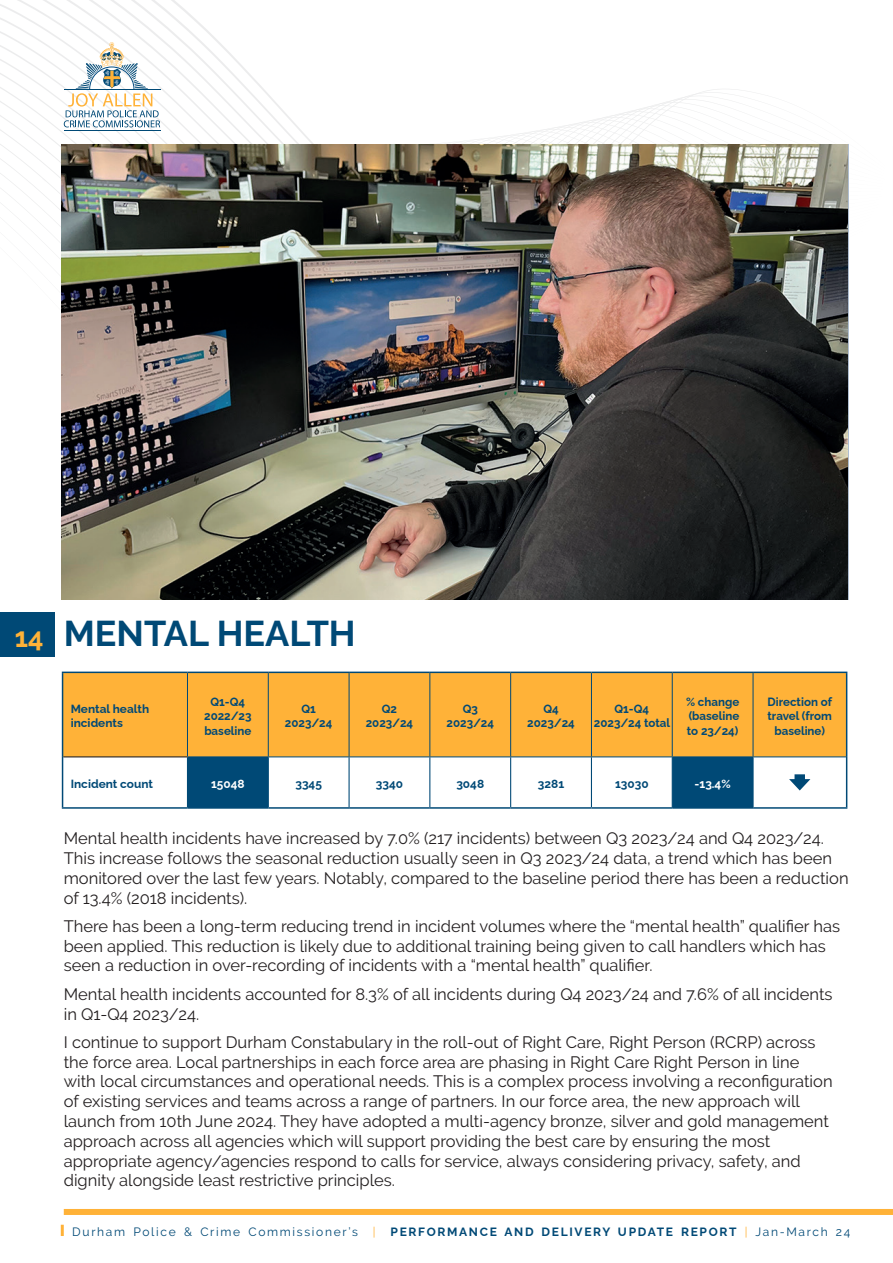
<style>
.page{position:relative;width:893px;height:1263px;background:#fff}
.page>*{position:absolute;margin:0;border:0;box-sizing:border-box;transform-origin:0 0}
.t1{font:700 36px "Raleway";color:#004976}
.t2{font:700 27px "Raleway";color:#ffb238}
.t3{font:16.5px/19.8px "Raleway";color:#231f20}
.t4{font:700 12px/14.4px "Raleway";color:#004976;text-align:center}
.t5{font:12px "Raleway";letter-spacing:.14em;color:#004976}
.t6{font:700 11.85px/14.2px "Raleway";color:#004976}
.t7{font:700 11.85px "Raleway";color:#fff}
.s1{color:#ffb238}
.s2{font-weight:700}
</style>
<div class="page">
<svg style="left:149px;top:0;width:700px;height:273px"></svg>
<div style="left:0;top:612px;width:54px;height:45px;background:#004976"></div>
<hr style="left:64px;top:130px;width:96px;height:1px;background:#004976">
<svg style="left:64px;top:43px;width:96px;height:84px"></svg>
<svg style="left:61px;top:1225px;width:3px;height:11px"></svg>
<div style="left:64px;top:1209px;width:829px;height:6px;background:#ffb238"></div>
<div style="left:63px;top:673px;width:783px;height:83px;background:#ffb238"></div>
<svg style="left:188px;top:757px;width:564px;height:50px"></svg>
<hr style="left:187px;top:757px;width:1px;height:50px;background:#004976">
<hr style="left:268px;top:757px;width:1px;height:50px;background:#004976">
<hr style="left:349px;top:757px;width:1px;height:50px;background:#004976">
<hr style="left:429px;top:757px;width:1px;height:50px;background:#004976">
<hr style="left:510px;top:757px;width:1px;height:50px;background:#004976">
<hr style="left:591px;top:757px;width:1px;height:50px;background:#004976">
<hr style="left:672px;top:757px;width:1px;height:50px;background:#004976">
<hr style="left:752px;top:757px;width:2px;height:50px;background:#004976">
<hr style="left:187px;top:673px;width:1px;height:83px;background:#004976">
<hr style="left:268px;top:673px;width:1px;height:83px;background:#004976">
<hr style="left:349px;top:673px;width:1px;height:83px;background:#004976">
<hr style="left:429px;top:673px;width:1px;height:83px;background:#004976">
<hr style="left:510px;top:673px;width:1px;height:83px;background:#004976">
<hr style="left:591px;top:673px;width:1px;height:83px;background:#004976">
<hr style="left:672px;top:673px;width:1px;height:83px;background:#004976">
<hr style="left:753px;top:673px;width:1px;height:83px;background:#004976">
<hr style="left:187px;top:756px;width:81px;height:1px;background:#004976">
<hr style="left:268px;top:756px;width:81px;height:1px;background:#004976">
<hr style="left:349px;top:756px;width:81px;height:1px;background:#004976">
<hr style="left:430px;top:756px;width:81px;height:1px;background:#004976">
<hr style="left:511px;top:756px;width:80px;height:1px;background:#004976">
<hr style="left:591px;top:756px;width:81px;height:1px;background:#004976">
<hr style="left:672px;top:756px;width:81px;height:1px;background:#004976">
<hr style="left:753px;top:756px;width:93px;height:1px;background:#004976">
<hr style="left:187px;top:672px;width:81px;height:1px;background:#004976">
<hr style="left:268px;top:672px;width:81px;height:1px;background:#004976">
<hr style="left:349px;top:672px;width:81px;height:1px;background:#004976">
<hr style="left:430px;top:672px;width:81px;height:1px;background:#004976">
<hr style="left:511px;top:672px;width:80px;height:1px;background:#004976">
<hr style="left:591px;top:672px;width:81px;height:1px;background:#004976">
<hr style="left:672px;top:672px;width:81px;height:1px;background:#004976">
<hr style="left:753px;top:672px;width:94px;height:1px;background:#004976">
<hr style="left:846px;top:673px;width:1px;height:84px;background:#004976">
<hr style="left:63px;top:756px;width:124px;height:1px;background:#231f20">
<hr style="left:62px;top:672px;width:125px;height:1px;background:#004976">
<hr style="left:62px;top:673px;width:1px;height:84px;background:#004976">
<hr style="left:62px;top:757px;width:1px;height:50px;background:#004976">
<hr style="left:846px;top:757px;width:1px;height:50px;background:#004976">
<hr style="left:62px;top:807px;width:125px;height:2px;background:#004976">
<hr style="left:187px;top:807px;width:81px;height:2px;background:#004976">
<hr style="left:268px;top:807px;width:81px;height:2px;background:#004976">
<hr style="left:349px;top:807px;width:81px;height:2px;background:#004976">
<hr style="left:430px;top:807px;width:81px;height:2px;background:#004976">
<hr style="left:511px;top:807px;width:80px;height:2px;background:#004976">
<hr style="left:591px;top:807px;width:81px;height:2px;background:#004976">
<hr style="left:672px;top:807px;width:81px;height:2px;background:#004976">
<hr style="left:753px;top:807px;width:94px;height:2px;background:#004976">
<svg style="left:789px;top:774px;width:21px;height:16px"></svg>
<img style="left:62px;top:145px;width:785px;height:455px">
<h2 class="t2" style="left:15px;top:616px;width:30px">14</h2>
<p class="t1" style="left:64px;top:605px;width:293px">MENTAL HEALTH</p>
<p class="t6" style="left:71px;top:700px;width:80px">Mental health incidents</p>
<p class="t4" style="left:204px;top:693px;width:49px">Q1-Q4<br>2022/23 baseline</p>
<p class="t4" style="left:301px;top:700px;width:16px">Q1</p>
<p class="t4" style="left:285px;top:715px;width:49px">2023/24</p>
<p class="t4" style="left:382px;top:700px;width:17px">Q2</p>
<p class="t4" style="left:366px;top:715px;width:49px">2023/24</p>
<p class="t4" style="left:446px;top:700px;width:49px">Q3<br>2023/24</p>
<p class="t4" style="left:527px;top:700px;width:49px">Q4<br>2023/24</p>
<p class="t4" style="left:615px;top:700px;width:36px">Q1-Q4</p>
<p class="t4" style="left:594px;top:715px;width:78px">2023/24 total</p>
<p class="t4" style="left:686px;top:693px;width:55px">% change</p>
<p class="t4" style="left:687px;top:707px;width:54px;text-align:left">(baseline to 23/24)</p>
<p class="t6" style="left:71px;top:775px;width:84px">Incident count</p>
<p class="t7" style="left:211px;top:774px;width:35px">15048</p>
<p class="t6" style="left:295px;top:775px;width:28px">3345</p>
<p class="t6" style="left:376px;top:775px;width:29px">3340</p>
<p class="t6" style="left:456px;top:775px;width:29px">3048</p>
<p class="t6" style="left:538px;top:775px;width:28px">3281</p>
<p class="t6" style="left:615px;top:775px;width:35px">13030</p>
<p class="t7" style="left:695px;top:774px;width:38px">-13.4%</p>
<p class="t4" style="left:767px;top:693px;width:66px">Direction of travel (from baseline)</p>
<p class="t3" style="left:64px;top:828px;width:786px">Mental health incidents have increased by 7.0% (217 incidents) between Q3 2023/24 and Q4 2023/24.<br>This increase follows the seasonal reduction usually seen in Q3 2023/24 data, a trend which has been monitored over the last few years. Notably, compared to the baseline period there has been a reduction of 13.4% (2018 incidents).</p>
<p class="t3" style="left:64px;top:916px;width:778px">There has been a long-term reducing trend in incident volumes where the “mental health” qualifier has been applied. This reduction is likely due to additional training being given to call handlers which has seen a reduction in over-recording of incidents with a “mental health” qualifier.</p>
<p class="t3" style="left:64px;top:984px;width:770px">Mental health incidents accounted for 8.3% of all incidents during Q4 2023/24 and 7.6% of all incidents in Q1-Q4 2023/24.</p>
<p class="t3" style="left:64px;top:1032px;width:770px">I continue to support Durham Constabulary in the roll-out of Right Care, Right Person (RCRP) across the force area. Local partnerships in each force area are phasing in Right Care Right Person in line with local circumstances and operational needs. This is a complex process involving a reconfiguration of existing services and teams across a range of partners. In our force area, the new approach will launch from 10th June 2024. They have adopted a multi-agency bronze, silver and gold management approach across all agencies which will support providing the best care by ensuring the most appropriate agency/agencies respond to calls for service, always considering privacy, safety, and dignity alongside least restrictive principles.</p>
<p class="t5" style="left:72px;top:1225px;width:780px">Durham Police &amp; Crime Commissioner’s <span class="s1">|</span> <span class="s2">PERFORMANCE AND DELIVERY UPDATE REPORT</span> <span class="s1">|</span> Jan-March 24</p>
</div>
